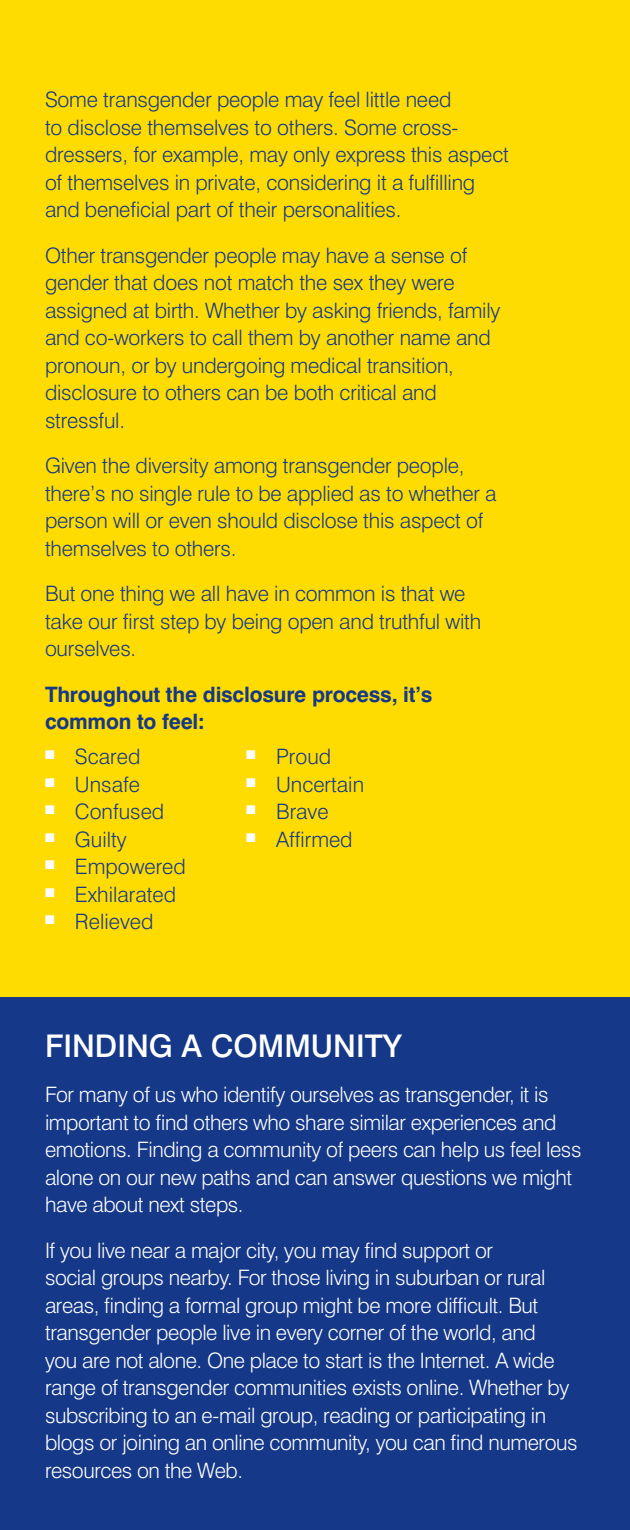
<style>
.page{position:relative;width:630px;height:1530px;background:#ffdc01}
.page>*{position:absolute;margin:0;border:0;box-sizing:border-box;transform-origin:0 0}
.t1{font:500 31.25px "Swiss 721 BT";color:#fff}
.t2{font:300 21.25px/27.5px "Swiss 721 BT";letter-spacing:-.01em;color:#153889}
.t3{font:300 21.25px/27.5px "Swiss 721 BT";letter-spacing:-.02em;color:#fff}
.t4{font:700 21.25px/27.5px "Swiss 721 BT";letter-spacing:-.01em;color:#153889}
</style>
<div class="page">
<div style="left:0;top:998px;width:630px;height:532px;background:#153889"></div>
<p class="t2" style="left:45px;top:86px;width:465px">Some transgender people may feel little need<br>to disclose themselves to others. Some cross&shy;dressers, for example, may only express this aspect of themselves in private, considering it a fulfilling and beneficial part of their personalities.</p>
<p class="t2" style="left:45px;top:241px;width:457px">Other transgender people may have a sense of gender that does not match the sex they were assigned at birth. Whether by asking friends, family and co-workers to call them by another name and pronoun, or by undergoing medical transition, disclosure to others can be both critical and stressful.</p>
<p class="t2" style="left:45px;top:452px;width:453px">Given the diversity among transgender people, there’s no single rule to be applied as to whether a person will or even should disclose this aspect of themselves to others.</p>
<p class="t2" style="left:45px;top:580px;width:438px">But one thing we all have in common is that we take our first step by being open and truthful with ourselves.</p>
<p class="t4" style="left:45px;top:680px;width:389px">Throughout the disclosure process, it’s common to feel:</p>
<p class="t2" style="left:45px;top:743px;width:97px"><sup>■</sup> Scared</p>
<p class="t2" style="left:45px;top:770px;width:97px"><sup>■</sup> Unsafe</p>
<p class="t2" style="left:45px;top:798px;width:121px"><sup>■</sup> Confused</p>
<p class="t2" style="left:45px;top:825px;width:83px"><sup>■</sup> Guilty</p>
<p class="t2" style="left:45px;top:853px;width:142px"><sup>■</sup> Empowered</p>
<p class="t2" style="left:45px;top:880px;width:133px"><sup>■</sup> Exhilarated</p>
<p class="t2" style="left:45px;top:908px;width:110px"><sup>■</sup> Relieved</p>
<p class="t2" style="left:246px;top:743px;width:87px"><sup>■</sup> Proud</p>
<p class="t2" style="left:246px;top:770px;width:119px"><sup>■</sup> Uncertain</p>
<p class="t2" style="left:246px;top:798px;width:84px"><sup>■</sup> Brave</p>
<p class="t2" style="left:246px;top:825px;width:108px"><sup>■</sup> Affirmed</p>
<h1 class="t1" style="left:45px;top:1026px;width:358px">FINDING A COMMUNITY</h1>
<p class="t3" style="left:45px;top:1081px;width:538px">For many of us who identify ourselves as transgender, it is important to find others who share similar experiences and emotions. Finding a community of peers can help us feel less alone on our new paths and can answer questions we might have about next steps.</p>
<p class="t3" style="left:45px;top:1236px;width:534px">If you live near a major city, you may find support or<br>social groups nearby. For those living in suburban or rural areas, finding a formal group might be more difficult. But transgender people live in every corner of the world, and<br>you are not alone. One place to start is the Internet. A wide range of transgender communities exists online. Whether by subscribing to an e-mail group, reading or participating in blogs or joining an online community, you can find numerous resources on the Web.</p>
</div>
